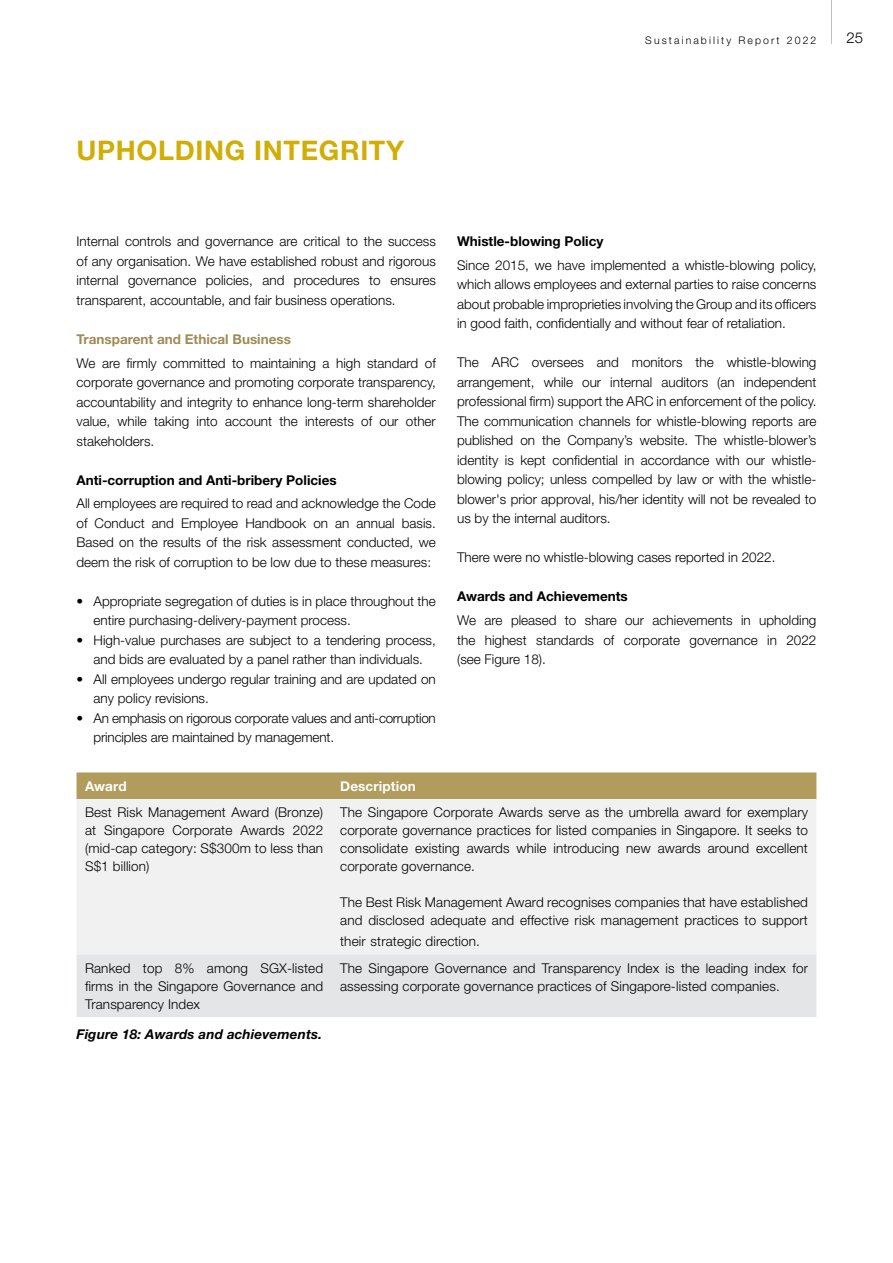
<style>
.page{position:relative;width:893px;height:1263px;background:#fff}
.page>*{position:absolute;margin:0;border:0;box-sizing:border-box;transform-origin:0 0}
.t1{font:700 27px "Helvetica Neue LT Std";letter-spacing:.025em;color:#d1ad06}
.t2{font:300 15px "Helvetica Neue LT Std";color:#000}
.t3{font:300 13.5px/19.5px "Helvetica Neue LT Std";color:#000;text-align:justify}
.t4{font:300 13.5px/19.5px "Helvetica Neue LT Std";letter-spacing:-.02em;color:#000}
.t5{font:700 13.5px "Helvetica Neue LT Std";color:#000}
.t6{font:italic 700 13.5px "Helvetica Neue LT Std";letter-spacing:.01em;color:#000}
.t7{font:700 13.5px "Helvetica Neue LT Std";color:#9e8b58}
.t8{font:700 13.5px "Helvetica Neue LT Std";letter-spacing:.01em;color:#fff}
.t9{font:300 10.5px "Helvetica Neue LT Std";letter-spacing:.2em;color:#000}
</style>
<div class="page">
<div style="left:77px;top:772px;width:739px;height:27px;background:#b19c5d"></div>
<div style="left:77px;top:799px;width:739px;height:155px;background:#f1f1f2"></div>
<div style="left:77px;top:954px;width:739px;height:63px;background:#e4e5e6"></div>
<hr style="left:831px;top:0;width:1px;height:44px;background:#bcbec0">
<p class="t9" style="left:645px;top:34px;width:173px">Sustainability Report 2022</p>
<p class="t2" style="left:846px;top:29px;width:18px">25</p>
<h1 class="t1" style="left:77px;top:133px;width:329px">UPHOLDING INTEGRITY</h1>
<p class="t3" style="left:77px;top:231px;width:361px">Internal controls and governance are critical to the success of any organisation. We have established robust and rigorous internal governance policies, and procedures to ensures transparent, accountable, and fair business operations.</p>
<p class="t7" style="left:77px;top:331px;width:216px">Transparent and Ethical Business</p>
<p class="t3" style="left:77px;top:353px;width:361px">We are firmly committed to maintaining a high standard of corporate governance and promoting corporate transparency, accountability and integrity to enhance long-term shareholder value, while taking into account the interests of our other stakeholders.</p>
<p class="t5" style="left:77px;top:471px;width:262px">Anti-corruption and Anti-bribery Policies</p>
<p class="t3" style="left:77px;top:493px;width:361px">All employees are required to read and acknowledge the Code of Conduct and Employee Handbook on an annual basis.<br>Based on the results of the risk assessment conducted, we deem the risk of corruption to be low due to these measures:</p>
<p class="t3" style="left:94px;top:591px;width:344px;text-indent:-17px">• Appropriate segregation of duties is in place throughout the entire purchasing-delivery-payment process.</p>
<p class="t3" style="left:77px;top:630px;width:361px;text-align:center">• High-value purchases are subject to a tendering process, and bids are evaluated by a panel rather than individuals.</p>
<p class="t3" style="left:94px;top:669px;width:344px;text-indent:-17px">• All employees undergo regular training and are updated on any policy revisions.</p>
<p class="t4" style="left:94px;top:708px;width:344px;text-indent:-17px">• An emphasis on rigorous corporate values and anti-corruption principles are maintained by management.</p>
<p class="t5" style="left:457px;top:233px;width:148px">Whistle-blowing Policy</p>
<p class="t3" style="left:457px;top:255px;width:361px">Since 2015, we have implemented a whistle-blowing policy, which allows employees and external parties to raise concerns about probable improprieties involving the Group and its officers in good faith, confidentially and without fear of retaliation.</p>
<p class="t3" style="left:457px;top:353px;width:361px">The ARC oversees and monitors the whistle-blowing arrangement, while our internal auditors (an independent professional firm) support the ARC in enforcement of the policy.<br>The communication channels for whistle-blowing reports are published on the Company’s website. The whistle-blower’s identity is kept confidential in accordance with our whistle&shy;blowing policy; unless compelled by law or with the whistle&shy;blower's prior approval, his/her identity will not be revealed to us by the internal auditors.</p>
<p class="t3" style="left:457px;top:548px;width:320px">There were no whistle-blowing cases reported in 2022.</p>
<p class="t5" style="left:457px;top:588px;width:172px">Awards and Achievements</p>
<p class="t3" style="left:457px;top:610px;width:361px">We are pleased to share our achievements in upholding the highest standards of corporate governance in 2022 (see Figure 18).</p>
<p class="t8" style="left:85px;top:777px;width:43px">Award</p>
<p class="t8" style="left:340px;top:777px;width:77px">Description</p>
<p class="t3" style="left:85px;top:803px;width:240px;line-height:18px">Best Risk Management Award (Bronze) at Singapore Corporate Awards 2022 (mid-cap category: S$300m to less than S$1 billion)</p>
<p class="t3" style="left:340px;top:803px;width:469px;line-height:18px">The Singapore Corporate Awards serve as the umbrella award for exemplary corporate governance practices for listed companies in Singapore. It seeks to consolidate existing awards while introducing new awards around excellent corporate governance.</p>
<p class="t3" style="left:340px;top:893px;width:469px;line-height:18px">The Best Risk Management Award recognises companies that have established and disclosed adequate and effective risk management practices to support</p>
<p class="t3" style="left:340px;top:931px;width:141px">their strategic direction.</p>
<p class="t3" style="left:85px;top:958px;width:240px;line-height:18px">Ranked top 8% among SGX-listed firms in the Singapore Governance and Transparency Index</p>
<p class="t3" style="left:340px;top:958px;width:469px;line-height:18px">The Singapore Governance and Transparency Index is the leading index for assessing corporate governance practices of Singapore-listed companies.</p>
<p class="t6" style="left:77px;top:1026px;width:247px">Figure 18: Awards and achievements.</p>
</div>
